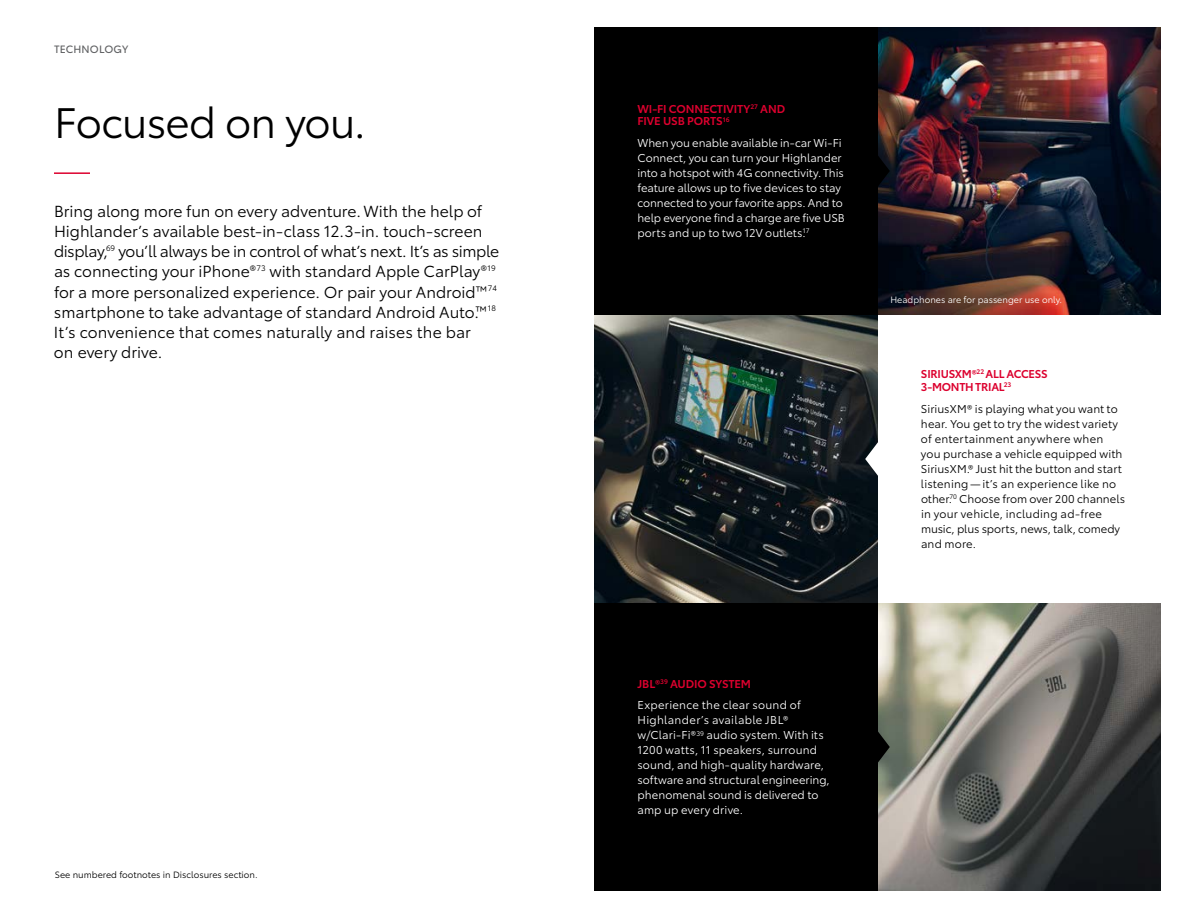
<style>
.page{position:relative;width:1188px;height:918px;background:#fff}
.page>*{position:absolute;margin:0;border:0;box-sizing:border-box;transform-origin:0 0}
.t1{font:42px "Toyota Type";letter-spacing:-.025em;color:#000}
.t2{font:15.75px/20.2px "Toyota Type";color:#000}
.t3{font:11.25px/15px "Toyota Type";color:#fff}
.t4{font:11.25px/15px "Toyota Type";letter-spacing:.005em;color:#000}
.t5{font:600 11.25px/12.8px "Toyota Type";letter-spacing:-.02em;color:#dc002e}
.t6{font:11.25px/21.8px "Toyota Type";letter-spacing:.025em;color:#fff}
.t7{font:10.5px "Toyota Type";letter-spacing:.015em;color:#5f6062}
.t8{font:9px "Toyota Type";color:#000}
.t9{font:9px "Toyota Type";color:#fff}
.s1{font-size:13.5px}
.s2{font-weight:600;color:#dc002e}
</style>
<div class="page">
<img style="left:878px;top:27px;width:283px;height:288px">
<img style="left:878px;top:603px;width:283px;height:288px">
<img style="left:594px;top:315px;width:284px;height:288px">
<svg style="left:865px;top:441px;width:13px;height:36px"></svg>
<svg style="left:878px;top:729px;width:12px;height:36px"></svg>
<div style="left:594px;top:603px;width:284px;height:288px;background:#000"></div>
<svg style="left:878px;top:153px;width:12px;height:36px"></svg>
<div style="left:594px;top:27px;width:284px;height:288px;background:#000"></div>
<hr style="left:54px;top:172px;width:36px;height:2px;background:#dc002e">
<p class="t7" style="left:54px;top:41px;width:76px">TECHNOLOGY</p>
<h1 class="t1" style="left:54px;top:92px;width:313px">Focused on you.</h1>
<p class="t2" style="left:54px;top:200px;width:447px">Bring along more fun on every adventure. With the help of Highlander’s available best-in-class 12.3-in. touch-screen display,<sup>69</sup> you’ll always be in control of what’s next. It’s as simple as connecting your iPhone<span class="s1">®</span><sup>73</sup> with standard Apple CarPlay<span class="s1">®</span><sup>19 </sup>for a more personalized experience. Or pair your Android<span class="s1">™</span><sup>74 </sup>smartphone to take advantage of standard Android Auto.<span class="s1">™</span><sup>18<br></sup>It’s convenience that comes naturally and raises the bar<br>on every drive.</p>
<p class="t8" style="left:55px;top:868px;width:204px">See numbered footnotes in Disclosures section.</p>
<p class="t5" style="left:637px;top:101px;width:149px">WI-FI CONNECTIVITY<sup>27</sup> AND<br>FIVE USB PORTS<sup>16</sup></p>
<p class="t3" style="left:638px;top:135px;width:209px">When you enable available in-car Wi-Fi Connect, you can turn your Highlander into a hotspot with 4G connectivity. This feature allows up to five devices to stay connected to your favorite apps. And to help everyone find a charge are five USB ports and up to two 12V outlets.<sup>17</sup></p>
<p class="t9" style="left:890px;top:293px;width:173px">Headphones are for passenger use only.</p>
<p class="t5" style="left:921px;top:367px;width:128px">SIRIUSXM®<sup>22</sup> ALL ACCESS<br>3-MONTH TRIAL<sup>23</sup></p>
<p class="t4" style="left:921px;top:400px;width:206px">SiriusXM® is playing what you want to hear. You get to try the widest variety of entertainment anywhere when you purchase a vehicle equipped with SiriusXM.® Just hit the button and start listening — it’s an experience like no other.<sup>70</sup> Choose from over 200 channels in your vehicle, including ad-free music, plus sports, news, talk, comedy and more.</p>
<p class="t6" style="left:638px;top:672px;width:165px"><span class="s2">JBL®</span><sup>39</sup> <span class="s2">AUDIO SYSTEM<br></span>Experience the clear sound of</p>
<p class="t3" style="left:638px;top:712px;width:194px">Highlander’s available JBL® w/Clari-Fi®<sup>39</sup> audio system. With its<br>1200 watts, 11 speakers, surround sound, and high-quality hardware, software and structural engineering, phenomenal sound is delivered to amp up every drive.</p>
</div>
